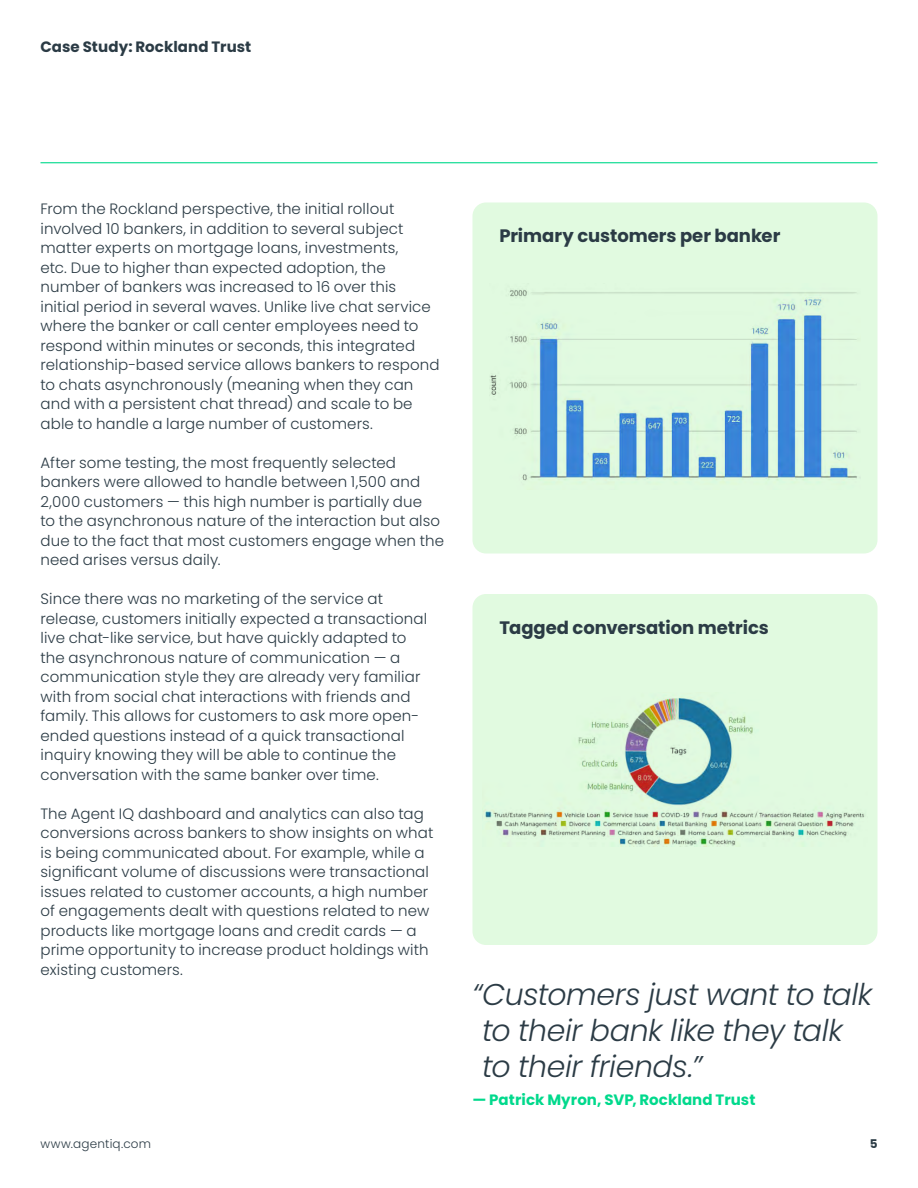
<style>
.page{position:relative;width:918px;height:1188px;background:#fff}
.page>*{position:absolute;margin:0;border:0;box-sizing:border-box;transform-origin:0 0}
.t1{font:italic 300 30px/36px "Poppins";letter-spacing:-.015em;color:#2b3b45}
.t2{font:700 18px "Poppins";color:#2b3b45}
.t3{font:300 15px/19.5px "Poppins";letter-spacing:.01em;color:#2b3b45}
.t4{font:700 15px "Poppins";letter-spacing:.005em;color:#00d98c}
.t5{font:700 15px "Poppins";letter-spacing:.005em;color:#2b3b45}
.t6{font:300 12px "Poppins";letter-spacing:.02em;color:#2b3b45}
.t7{font:700 12px "Poppins";color:#2b3b45}
</style>
<div class="page">
<hr style="left:40px;top:162px;width:838px;height:1px;background:#00d98c">
<div style="left:472px;top:202px;width:406px;height:352px;background:#e1fae0;border-radius:14px"></div>
<img style="left:490px;top:289px;width:370px;height:193px">
<div style="left:472px;top:594px;width:406px;height:351px;background:#e1fae0;border-radius:14px"></div>
<img style="left:483px;top:697px;width:382px;height:149px">
<p class="t5" style="left:40px;top:39px;width:212px">Case Study: Rockland Trust</p>
<p class="t3" style="left:40px;top:200px;width:401px">From the Rockland perspective, the initial rollout involved 10 bankers, in addition to several subject matter experts on mortgage loans, investments,<br>etc. Due to higher than expected adoption, the number of bankers was increased to 16 over this<br>initial period in several waves. Unlike live chat service where the banker or call center employees need to respond within minutes or seconds, this integrated relationship-based service allows bankers to respond to chats asynchronously (meaning when they can and with a persistent chat thread) and scale to be able to handle a large number of customers.</p>
<p class="t3" style="left:40px;top:453px;width:405px">After some testing, the most frequently selected bankers were allowed to handle between 1,500 and 2,000 customers — this high number is partially due<br>to the asynchronous nature of the interaction but also due to the fact that most customers engage when the need arises versus daily.</p>
<p class="t3" style="left:40px;top:590px;width:388px">Since there was no marketing of the service at release, customers initially expected a transactional live chat-like service, but have quickly adapted to the asynchronous nature of communication — a communication style they are already very familiar with from social chat interactions with friends and family. This allows for customers to ask more open&shy;ended questions instead of a quick transactional inquiry knowing they will be able to continue the conversation with the same banker over time.</p>
<p class="t3" style="left:40px;top:804px;width:394px">The Agent IQ dashboard and analytics can also tag conversions across bankers to show insights on what is being communicated about. For example, while a significant volume of discussions were transactional issues related to customer accounts, a high number of engagements dealt with questions related to new products like mortgage loans and credit cards — a prime opportunity to increase product holdings with existing customers.</p>
<p class="t2" style="left:500px;top:226px;width:282px">Primary customers per banker</p>
<p class="t2" style="left:500px;top:617px;width:271px">Tagged conversation metrics</p>
<h1 class="t1" style="left:482px;top:977px;width:392px;text-indent:-10px">“Customers just want to talk to their bank like they talk to their friends.”</h1>
<p class="t4" style="left:472px;top:1091px;width:284px">— Patrick Myron, SVP, Rockland Trust</p>
<p class="t6" style="left:40px;top:1136px;width:112px">www.agentiq.com</p>
<p class="t7" style="left:870px;top:1136px;width:9px">5</p>
</div>
